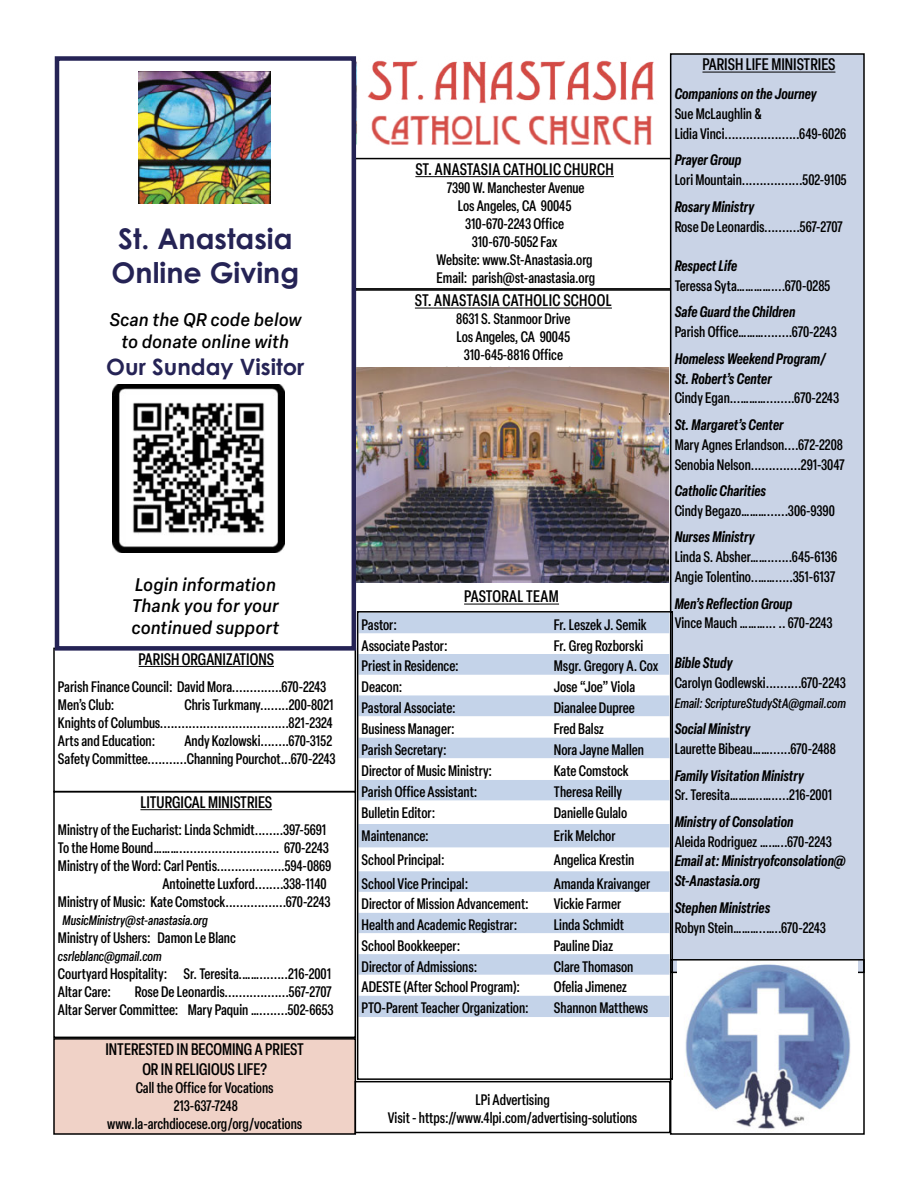
<style>
.page{position:relative;width:918px;height:1188px;background:#fff}
.page>*{position:absolute;margin:0;border:0;box-sizing:border-box;transform-origin:0 0}
.t1{font:700 28.5px/34.2px "Century Gothic Pro";color:#252355}
.t2{font:700 22.5px "Century Gothic Pro";color:#252355}
.t3{font:italic 500 18px/21.6px "Elza Text";color:#000;text-align:center}
.t4{font:500 condensed 16.5px/19.8px "Elza";color:#000;text-align:center}
.t5{font:500 condensed 16.5px "Elza";letter-spacing:.02em;color:#000}
.t6{font:500 condensed 15px/18px "Elza";color:#000}
.t7{font:italic 600 condensed 15px/19.8px "Elza";color:#000}
.t8{font:italic 500 condensed 13.5px "Elza";color:#000}
</style>
<div class="page">
<hr style="left:415px;top:176px;width:199px;height:1px;background:#000">
<div style="left:355px;top:158px;width:320px;height:132px;border:2px solid #000"></div>
<hr style="left:415px;top:308px;width:197px;height:1px;background:#000">
<div style="left:355px;top:289px;width:317px;height:126px;border:2px solid #000"></div>
<div style="left:671px;top:54px;width:193px;height:918px;background:#c9d3e6"></div>
<hr style="left:702px;top:72px;width:133px;height:1px;background:#000">
<div style="left:670px;top:53px;width:195px;height:920px;border:2px solid #000"></div>
<img style="left:677px;top:962px;width:180px;height:167px">
<hr style="left:140px;top:809px;width:132px;height:1px;background:#000">
<div style="left:53px;top:791px;width:303px;height:247px;border:2px solid #000"></div>
<hr style="left:139px;top:666px;width:135px;height:1px;background:#000">
<div style="left:53px;top:648px;width:303px;height:144px;border:2px solid #000"></div>
<div style="left:54px;top:1039px;width:301px;height:95px;background:#f0d2c7"></div>
<div style="left:53px;top:1038px;width:303px;height:97px;border:2px solid #000"></div>
<div style="left:355px;top:1081px;width:316px;height:52px;border:2px solid #000"></div>
<hr style="left:464px;top:604px;width:95px;height:1px;background:#000">
<svg style="left:360px;top:614px;width:309px;height:102px"></svg>
<div style="left:360px;top:738px;width:309px;height:279px;background:#c4d3e9"></div>
<svg style="left:360px;top:758px;width:309px;height:238px"></svg>
<svg style="left:360px;top:801px;width:309px;height:46px"></svg>
<div style="left:357px;top:611px;width:316px;height:469px;border:2px solid #000"></div>
<img style="left:139px;top:71px;width:132px;height:132px">
<img style="left:356px;top:56px;width:298px;height:97px">
<div style="left:55px;top:56px;width:301px;height:595px;border:4px solid #252355"></div>
<img style="left:112px;top:384px;width:172px;height:169px">
<img style="left:357px;top:367px;width:312px;height:215px">
<h1 class="t1" style="left:112px;top:221px;width:189px">St. Anastasia<br>Online Giving</h1>
<p class="t3" style="left:109px;top:308px;width:194px">Scan the QR code below to donate online with</p>
<h2 class="t2" style="left:106px;top:353px;width:200px">Our Sunday Visitor</h2>
<p class="t3" style="left:131px;top:573px;width:149px;text-align:left">Login information<br>Thank you for your continued support</p>
<p class="t4" style="left:139px;top:649px;width:137px">PARISH ORGANIZATIONS</p>
<p class="t6" style="left:58px;top:677px;width:270px">Parish Finance Council: David Mora..............670-2243<br>Men’s Club:</p>
<p class="t6" style="left:58px;top:695px;width:277px;text-align:justify;text-indent:126px">Chris Turkmany........200-8021<br>Knights of Columbus....................................821-2324<br>Arts and Education:</p>
<p class="t6" style="left:58px;top:731px;width:279px;text-align:right">Andy Kozlowski........670-3152<br>Safety Committee...........Channing Pourchot...670-2243</p>
<p class="t4" style="left:140px;top:792px;width:133px">LITURGICAL MINISTRIES</p>
<p class="t6" style="left:58px;top:820px;width:270px">Ministry of the Eucharist: Linda Schmidt........397-5691</p>
<p class="t6" style="left:58px;top:838px;width:272px">To the Home Bound………............................ 670-2243</p>
<p class="t6" style="left:58px;top:856px;width:275px">Ministry of the Word: Carl Pentis...................594-0869</p>
<p class="t6" style="left:162px;top:874px;width:166px">Antoinette Luxford........338-1140</p>
<p class="t6" style="left:58px;top:892px;width:274px">Ministry of Music: Kate Comstock.................670-2243</p>
<p class="t8" style="left:63px;top:911px;width:147px">MusicMinistry@st-anastasia.org</p>
<p class="t6" style="left:58px;top:928px;width:179px">Ministry of Ushers: Damon Le Blanc</p>
<p class="t8" style="left:58px;top:947px;width:105px">csrleblanc@gmail.com</p>
<p class="t6" style="left:58px;top:964px;width:275px">Courtyard Hospitality: Sr. Teresita.……........216-2001<br>Altar Care:</p>
<p class="t6" style="left:58px;top:982px;width:277px;text-align:right">Rose De Leonardis..................567-2707<br>Altar Server Committee: Mary Paquin …........502-6653</p>
<p class="t4" style="left:105px;top:1039px;width:200px">INTERESTED IN BECOMING A PRIEST<br>OR IN RELIGIOUS LIFE?</p>
<p class="t6" style="left:107px;top:1078px;width:197px;text-align:center">Call the Office for Vocations<br>213-637-7248 www.la-archdiocese.org/org/vocations</p>
<p class="t5" style="left:415px;top:158px;width:200px">ST. ANASTASIA CATHOLIC CHURCH</p>
<p class="t6" style="left:436px;top:178px;width:160px;text-align:center">7390 W. Manchester Avenue<br>Los Angeles, CA 90045<br>310-670-2243 Office<br>310-670-5052 Fax<br>Website: www.St-Anastasia.org<br>Email: parish@st-anastasia.org</p>
<p class="t5" style="left:415px;top:290px;width:198px">ST. ANASTASIA CATHOLIC SCHOOL</p>
<p class="t6" style="left:456px;top:310px;width:116px;text-align:center">8631 S. Stanmoor Drive<br>Los Angeles, CA 90045<br>310-645-8816 Office</p>
<p class="t5" style="left:464px;top:586px;width:96px">PASTORAL TEAM</p>
<p class="t6" style="left:362px;top:615px;width:37px">Pastor:</p>
<p class="t6" style="left:554px;top:615px;width:94px">Fr. Leszek J. Semik</p>
<p class="t6" style="left:362px;top:636px;width:88px">Associate Pastor:</p>
<p class="t6" style="left:554px;top:636px;width:91px">Fr. Greg Rozborski</p>
<p class="t6" style="left:362px;top:657px;width:99px">Priest in Residence:</p>
<p class="t6" style="left:554px;top:657px;width:106px">Msgr. Gregory A. Cox</p>
<p class="t6" style="left:362px;top:677px;width:42px">Deacon:</p>
<p class="t6" style="left:554px;top:677px;width:83px">Jose “Joe” Viola</p>
<p class="t6" style="left:362px;top:698px;width:96px">Pastoral Associate:</p>
<p class="t6" style="left:554px;top:698px;width:82px">Dianalee Dupree</p>
<p class="t6" style="left:362px;top:719px;width:95px">Business Manager:</p>
<p class="t6" style="left:554px;top:719px;width:52px">Fred Balsz</p>
<p class="t6" style="left:362px;top:740px;width:86px">Parish Secretary:</p>
<p class="t6" style="left:554px;top:740px;width:92px">Nora Jayne Mallen</p>
<p class="t6" style="left:362px;top:761px;width:132px">Director of Music Ministry:</p>
<p class="t6" style="left:554px;top:761px;width:76px">Kate Comstock</p>
<p class="t6" style="left:362px;top:783px;width:117px">Parish Office Assistant:</p>
<p class="t6" style="left:554px;top:783px;width:70px">Theresa Reilly</p>
<p class="t6" style="left:362px;top:803px;width:75px">Bulletin Editor:</p>
<p class="t6" style="left:554px;top:803px;width:75px">Danielle Gulalo</p>
<p class="t6" style="left:362px;top:827px;width:69px">Maintenance:</p>
<p class="t6" style="left:554px;top:827px;width:63px">Erik Melchor</p>
<p class="t6" style="left:362px;top:850px;width:85px">School Principal:</p>
<p class="t6" style="left:554px;top:850px;width:82px">Angelica Krestin</p>
<p class="t6" style="left:362px;top:874px;width:108px">School Vice Principal:</p>
<p class="t6" style="left:554px;top:874px;width:98px">Amanda Kraivanger</p>
<p class="t6" style="left:362px;top:895px;width:169px">Director of Mission Advancement:</p>
<p class="t6" style="left:554px;top:895px;width:69px">Vickie Farmer</p>
<p class="t6" style="left:362px;top:915px;width:157px">Health and Academic Registrar:</p>
<p class="t6" style="left:554px;top:915px;width:72px">Linda Schmidt</p>
<p class="t6" style="left:362px;top:936px;width:100px">School Bookkeeper:</p>
<p class="t6" style="left:554px;top:936px;width:61px">Pauline Diaz</p>
<p class="t6" style="left:362px;top:957px;width:117px">Director of Admissions:</p>
<p class="t6" style="left:554px;top:957px;width:81px">Clare Thomason</p>
<p class="t6" style="left:362px;top:978px;width:160px">ADESTE (After School Program):</p>
<p class="t6" style="left:554px;top:978px;width:75px">Ofelia Jimenez</p>
<p class="t6" style="left:362px;top:998px;width:169px">PTO-Parent Teacher Organization:</p>
<p class="t6" style="left:554px;top:998px;width:96px">Shannon Matthews</p>
<p class="t4" style="left:702px;top:54px;width:134px">PARISH LIFE MINISTRIES</p>
<p class="t7" style="left:675px;top:84px;width:144px">Companions on the Journey</p>
<p class="t6" style="left:675px;top:103px;width:173px;line-height:19.8px">Sue McLaughlin &amp;<br>Lidia Vinci.....................649-6026</p>
<p class="t7" style="left:675px;top:150px;width:68px">Prayer Group</p>
<p class="t6" style="left:675px;top:170px;width:174px">Lori Mountain.................502-9105</p>
<p class="t7" style="left:675px;top:196px;width:81px">Rosary Ministry</p>
<p class="t6" style="left:675px;top:217px;width:170px">Rose De Leonardis..........567-2707</p>
<p class="t7" style="left:675px;top:256px;width:64px">Respect Life</p>
<p class="t6" style="left:675px;top:276px;width:157px">Teressa Syta…………....670-0285</p>
<p class="t7" style="left:675px;top:302px;width:122px">Safe Guard the Children</p>
<p class="t6" style="left:675px;top:322px;width:164px">Parish Office………........670-2243</p>
<p class="t7" style="left:675px;top:348px;width:153px">Homeless Weekend Program/<br>St. Robert’s Center</p>
<p class="t6" style="left:675px;top:389px;width:166px">Cindy Egan...………........670-2243</p>
<p class="t7" style="left:675px;top:414px;width:111px">St. Margaret’s Center</p>
<p class="t6" style="left:675px;top:434px;width:171px;line-height:19.8px">Mary Agnes Erlandson....672-2208<br>Senobia Nelson..............291-3047</p>
<p class="t7" style="left:675px;top:481px;width:93px">Catholic Charities</p>
<p class="t6" style="left:675px;top:501px;width:162px">Cindy Begazo………......306-9390</p>
<p class="t7" style="left:675px;top:527px;width:81px">Nurses Ministry</p>
<p class="t6" style="left:675px;top:547px;width:164px;line-height:19.8px">Linda S. Absher…….......645-6136<br>Angie Tolentino..…….....351-6137</p>
<p class="t7" style="left:675px;top:593px;width:119px">Men’s Reflection Group</p>
<p class="t6" style="left:675px;top:614px;width:160px">Vince Mauch ………... .. 670-2243</p>
<p class="t7" style="left:675px;top:652px;width:59px">Bible Study</p>
<p class="t6" style="left:675px;top:673px;width:173px">Carolyn Godlewski..........670-2243</p>
<p class="t8" style="left:675px;top:694px;width:173px">Email: ScriptureStudyStA@gmail.com</p>
<p class="t7" style="left:675px;top:719px;width:77px">Social Ministry</p>
<p class="t6" style="left:675px;top:739px;width:163px">Laurette Bibeau……......670-2488</p>
<p class="t7" style="left:675px;top:765px;width:131px">Family Visitation Ministry</p>
<p class="t6" style="left:675px;top:786px;width:159px">Sr. Teresita………..….....216-2001</p>
<p class="t7" style="left:675px;top:811px;width:120px">Ministry of Consolation</p>
<p class="t6" style="left:675px;top:832px;width:159px">Aleida Rodriguez ….…..670-2243</p>
<p class="t7" style="left:675px;top:851px;width:173px">Email at: Ministryofconsolation@<br>St-Anastasia.org</p>
<p class="t7" style="left:675px;top:897px;width:97px">Stephen Ministries</p>
<p class="t6" style="left:675px;top:918px;width:153px">Robyn Stein………..…..670-2243</p>
<p class="t6" style="left:388px;top:1090px;width:251px;text-align:center">LPi Advertising<br>Visit - https://www.4lpi.com/advertising-solutions</p>
</div>
